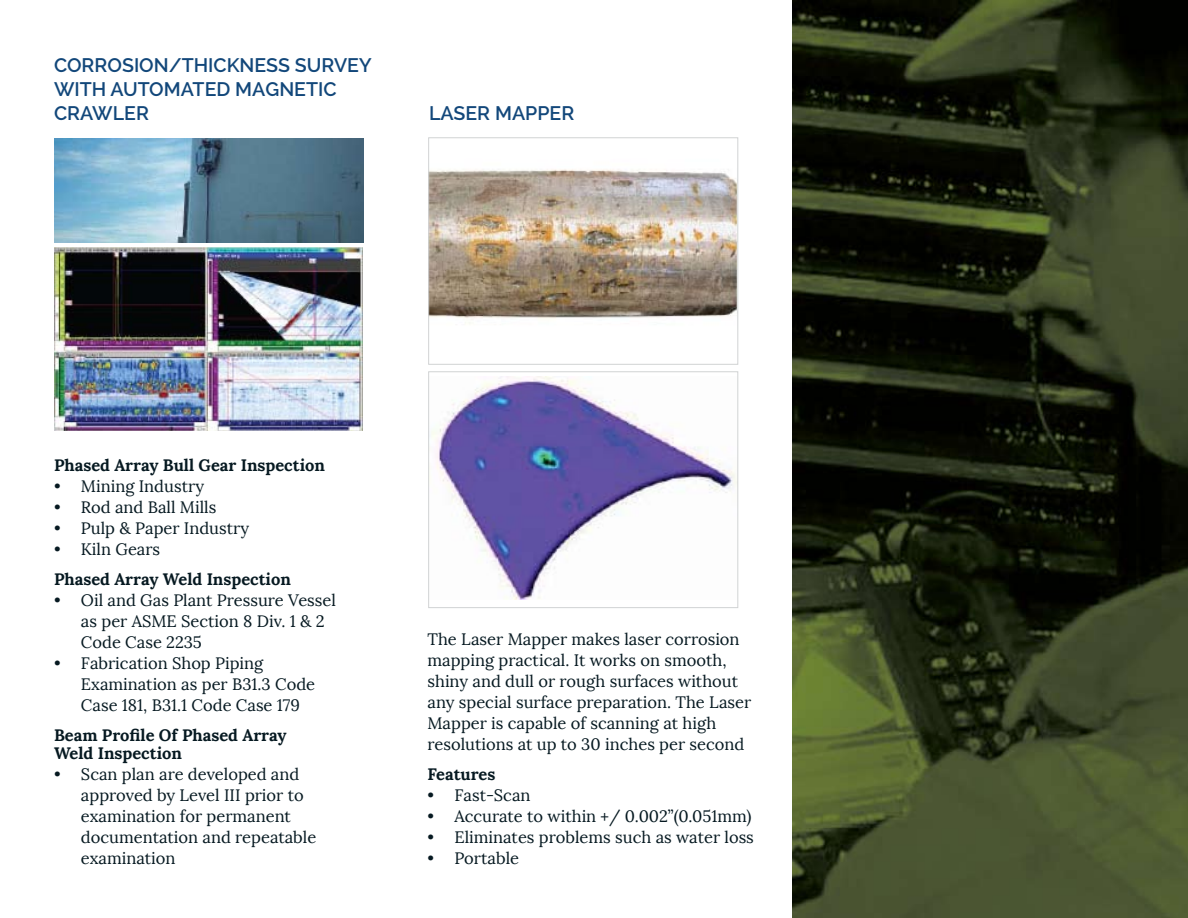
<style>
.page{position:relative;width:1188px;height:918px;background:#fff}
.page>*{position:absolute;margin:0;border:0;box-sizing:border-box;transform-origin:0 0}
.t1{font:600 19.5px/24px "Raleway";color:#12477a}
.t2{font:16.5px/21px "Lora";color:#061921}
.t3{font:700 16.5px/18px "Lora";color:#061921}
</style>
<div class="page">
<img style="left:792px;top:0;width:396px;height:918px">
<img style="left:54px;top:138px;width:310px;height:104px">
<img style="left:430px;top:169px;width:306px;height:155px">
<div style="left:428px;top:138px;width:310px;height:226px;border:1px solid #d1d3d4"></div>
<img style="left:431px;top:376px;width:305px;height:223px">
<div style="left:428px;top:372px;width:310px;height:236px;border:1px solid #d1d3d4"></div>
<img style="left:54px;top:248px;width:308px;height:183px">
<p class="t1" style="left:54px;top:54px;width:319px">CORROSION/THICKNESS SURVEY<br>WITH AUTOMATED MAGNETIC<br>CRAWLER</p>
<p class="t1" style="left:429px;top:102px;width:147px">LASER MAPPER</p>
<p class="t3" style="left:54px;top:456px;width:272px">Phased Array Bull Gear Inspection</p>
<p class="t2" style="left:54px;top:476px;width:152px">• Mining Industry</p>
<p class="t2" style="left:54px;top:497px;width:164px">• Rod and Ball Mills</p>
<p class="t2" style="left:54px;top:518px;width:197px">• Pulp &amp; Paper Industry</p>
<p class="t2" style="left:54px;top:539px;width:108px">• Kiln Gears</p>
<p class="t3" style="left:54px;top:570px;width:238px">Phased Array Weld Inspection</p>
<p class="t2" style="left:81px;top:590px;width:257px;text-indent:-27px">• Oil and Gas Plant Pressure Vessel as per ASME Section 8 Div. 1 &amp; 2<br>Code Case 2235</p>
<p class="t2" style="left:81px;top:653px;width:236px;text-indent:-27px">• Fabrication Shop Piping<br>Examination as per B31.3 Code<br>Case 181, B31.1 Code Case 179</p>
<p class="t3" style="left:54px;top:726px;width:234px">Beam Profile Of Phased Array<br>Weld Inspection</p>
<p class="t2" style="left:81px;top:764px;width:237px;text-indent:-27px">• Scan plan are developed and approved by Level III prior to examination for permanent documentation and repeatable examination</p>
<p class="t2" style="left:427px;top:629px;width:325px">The Laser Mapper makes laser corrosion mapping practical. It works on smooth, shiny and dull or rough surfaces without any special surface preparation. The Laser Mapper is capable of scanning at high resolutions at up to 30 inches per second</p>
<p class="t3" style="left:427px;top:765px;width:69px">Features</p>
<p class="t2" style="left:427px;top:785px;width:105px">• Fast-Scan</p>
<p class="t2" style="left:427px;top:806px;width:326px">• Accurate to within +/ 0.002”(0.051mm)</p>
<p class="t2" style="left:427px;top:827px;width:328px">• Eliminates problems such as water loss</p>
<p class="t2" style="left:427px;top:848px;width:93px">• Portable</p>
</div>
